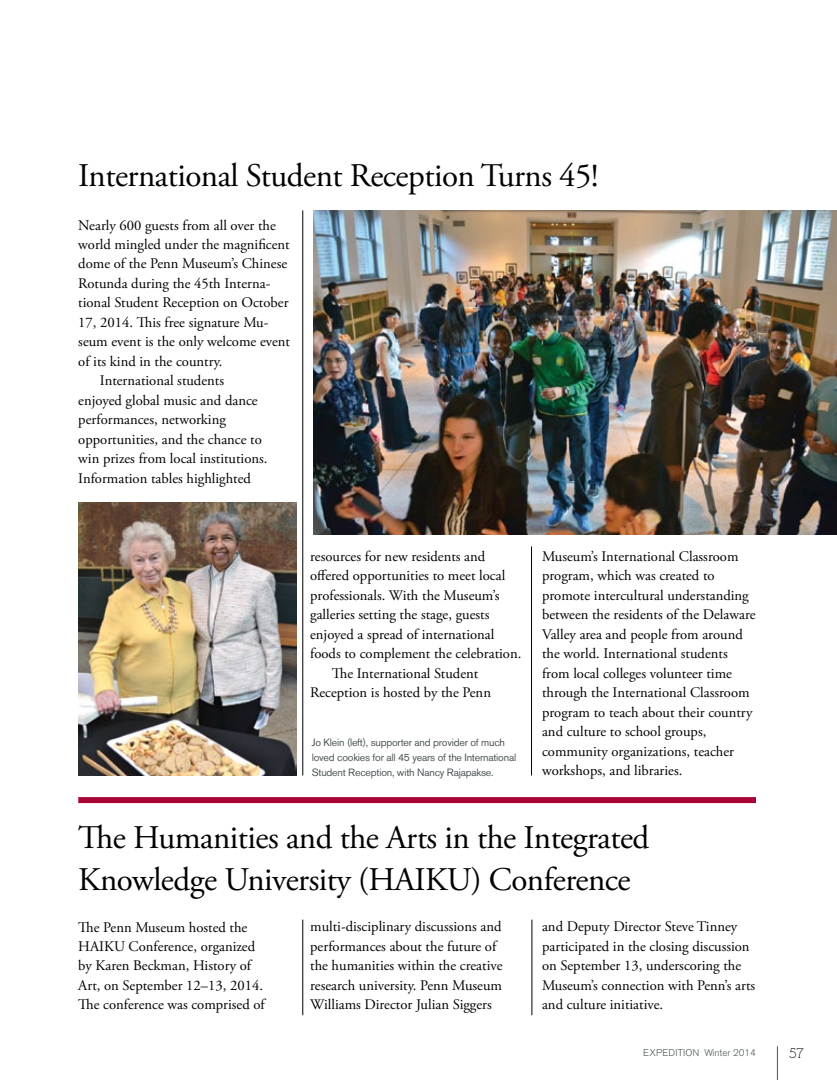
<style>
.page{position:relative;width:837px;height:1080px;background:#fff}
.page>*{position:absolute;margin:0;border:0;box-sizing:border-box;transform-origin:0 0}
.t1{font:33px/42px "Adobe Garamond Pro";letter-spacing:-.015em;color:#000}
.t2{font:14.7px/19.5px "Adobe Garamond Pro";color:#000}
.t3{font:13.5px "Alexandria";color:#000}
.t4{font:10.5px/15px "Akzidenz Grotesk BE";letter-spacing:-.02em;color:#4d5557}
.t5{font:300 9.75px "Akzidenz Grotesk BE";color:#4d5557}
</style>
<div class="page">
<hr style="left:777px;top:1046px;width:1px;height:34px;background:#4d5557">
<div style="left:78px;top:797px;width:678px;height:6px;background:#a90533"></div>
<img style="left:313px;top:210px;width:524px;height:325px">
<img style="left:78px;top:502px;width:219px;height:274px">
<hr style="left:302px;top:210px;width:1px;height:565px;background:#000">
<hr style="left:302px;top:920px;width:1px;height:95px;background:#000">
<hr style="left:532px;top:920px;width:1px;height:95px;background:#000">
<hr style="left:531px;top:546px;width:1px;height:229px;background:#000">
<h1 class="t1" style="left:78px;top:156px;width:522px">International Student Reception Turns 45!</h1>
<p class="t2" style="left:78px;top:216px;width:199px">Nearly 600 guests from all over the</p>
<p class="t2" style="left:78px;top:235px;width:213px">world mingled under the magnificent</p>
<p class="t2" style="left:78px;top:255px;width:210px">dome of the Penn Museum’s Chinese</p>
<p class="t2" style="left:78px;top:274px;width:194px">Rotunda during the 45th Interna-</p>
<p class="t2" style="left:78px;top:294px;width:212px">tional Student Reception on October</p>
<p class="t2" style="left:78px;top:313px;width:192px">17, 2014. This free signature Mu-</p>
<p class="t2" style="left:78px;top:333px;width:213px">seum event is the only welcome event</p>
<p class="t2" style="left:78px;top:352px;width:146px">of its kind in the country.</p>
<p class="t2" style="left:100px;top:372px;width:126px">International students</p>
<p class="t2" style="left:78px;top:391px;width:181px">enjoyed global music and dance</p>
<p class="t2" style="left:78px;top:411px;width:149px">performances, networking</p>
<p class="t2" style="left:78px;top:430px;width:185px">opportunities, and the chance to</p>
<p class="t2" style="left:78px;top:450px;width:191px">win prizes from local institutions.</p>
<p class="t2" style="left:78px;top:469px;width:174px">Information tables highlighted</p>
<p class="t2" style="left:310px;top:547px;width:177px">resources for new residents and</p>
<p class="t2" style="left:310px;top:567px;width:197px">offered opportunities to meet local</p>
<p class="t2" style="left:310px;top:586px;width:191px">professionals. With the Museum’s</p>
<p class="t2" style="left:310px;top:606px;width:181px">galleries setting the stage, guests</p>
<p class="t2" style="left:310px;top:625px;width:186px">enjoyed a spread of international</p>
<p class="t2" style="left:310px;top:645px;width:213px">foods to complement the celebration.</p>
<p class="t2" style="left:332px;top:664px;width:148px">The International Student</p>
<p class="t2" style="left:310px;top:684px;width:182px">Reception is hosted by the Penn</p>
<p class="t4" style="left:312px;top:734px;width:206px">Jo Klein (left), supporter and provider of much loved cookies for all 45 years of the International<br>Student Reception, with Nancy Rajapakse.</p>
<p class="t2" style="left:542px;top:547px;width:215px">Museum’s International Classroom program, which was created to promote intercultural understanding between the residents of the Delaware Valley area and people from around the world. International students from local colleges volunteer time through the International Classroom program to teach about their country and culture to school groups, community organizations, teacher workshops, and libraries.</p>
<h1 class="t1" style="left:78px;top:818px;width:573px">The Humanities and the Arts in the Integrated<br>Knowledge University (HAIKU) Conference</h1>
<p class="t2" style="left:78px;top:918px;width:188px">The Penn Museum hosted the<br>HAIKU Conference, organized by Karen Beckman, History of<br>Art, on September 12–13, 2014.<br>The conference was comprised of</p>
<p class="t2" style="left:310px;top:918px;width:194px">multi-disciplinary discussions and performances about the future of the humanities within the creative research university. Penn Museum Williams Director Julian Siggers</p>
<p class="t2" style="left:542px;top:918px;width:215px">and Deputy Director Steve Tinney participated in the closing discussion on September 13, underscoring the Museum’s connection with Penn’s arts and culture initiative.</p>
<p class="t5" style="left:643px;top:1047px;width:114px">EXPEDITION Winter 2014</p>
<p class="t3" style="left:789px;top:1046px;width:16px">57</p>
</div>
